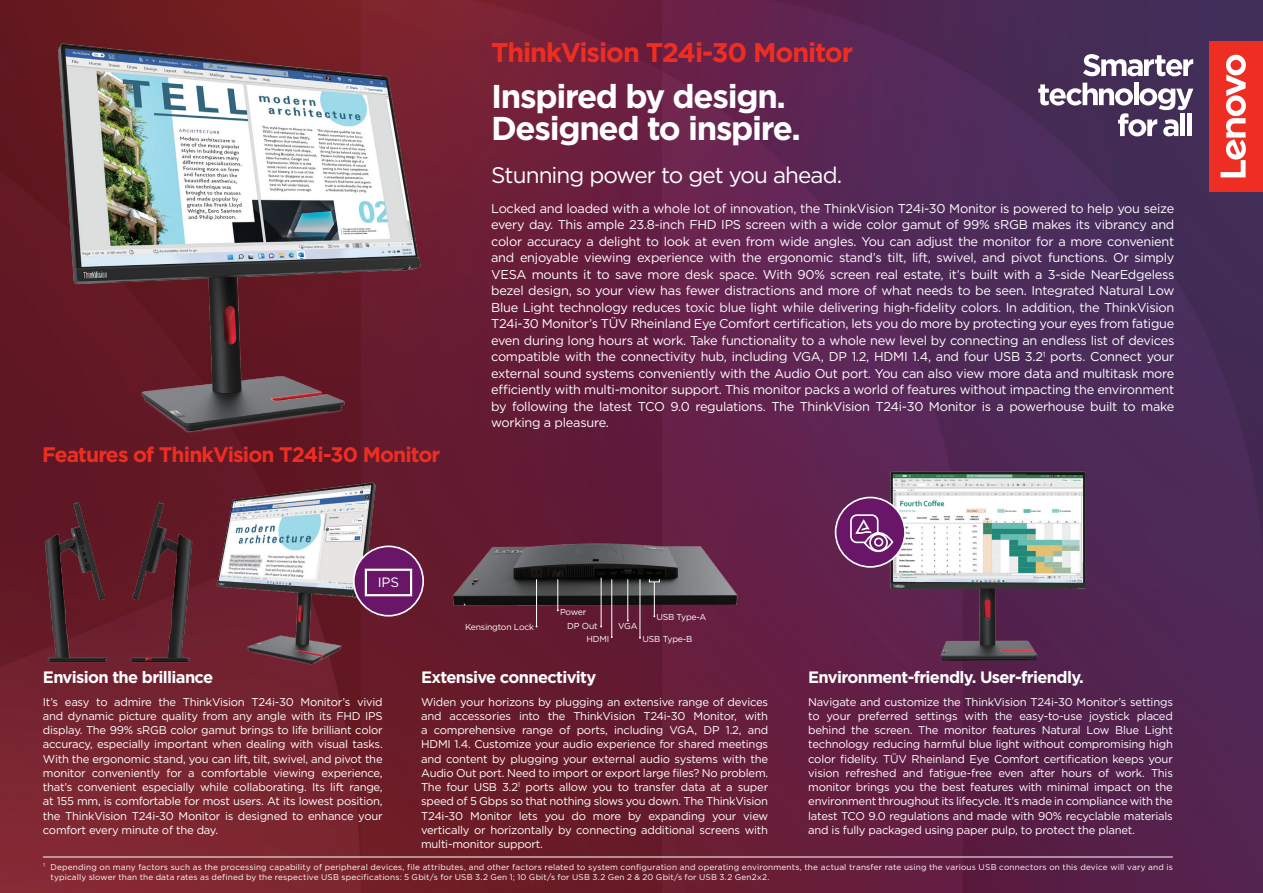
<style>
.page{position:relative;width:1263px;height:893px;background:#fff}
.page>*{position:absolute;margin:0;border:0;box-sizing:border-box;transform-origin:0 0}
.t1{font:700 33px/31.5px "Gotham";letter-spacing:-.04em;color:#fff}
.t2{font:700 27px "Gotham";letter-spacing:-.04em;color:#ee2e22}
.t3{font:22.5px "Gotham";letter-spacing:-.04em;color:#fff}
.t4{font:700 21px "Gotham";letter-spacing:-.04em;color:#ee2e22}
.t5{font:700 16.5px "Gotham";letter-spacing:-.04em;color:#fff}
.t6{font:13.5px "Gotham";color:#fff}
.t7{font:12.75px/16.5px "Gotham";letter-spacing:-.02em;color:#fff;text-align:justify}
.t8{font:11.25px/14.2px "Gotham";letter-spacing:-.02em;color:#fff;text-align:justify}
.t9{font:8.7px "Gotham";letter-spacing:-.02em;color:#fff}
.t10{font:8.25px/9.9px "Gotham";letter-spacing:.02em;color:#fff}
</style>
<div class="page">
<img style="left:0;top:0;width:1263px;height:893px">
<svg style="left:1083px;top:54px;width:110px;height:22px"></svg>
<svg style="left:1038px;top:83px;width:155px;height:53px"></svg>
<div style="left:1180px;top:114px;width:5px;height:22px;background:#fff"></div>
<div style="left:1187px;top:114px;width:5px;height:22px;background:#fff"></div>
<div style="left:1209px;top:41px;width:50px;height:150px;background:#ee2e22"></div>
<svg style="left:1220px;top:55px;width:26px;height:122px"></svg>
<div style="left:1256px;top:41px;width:7px;height:150px;background:#ee2e22"></div>
<img style="left:23px;top:25px;width:418px;height:427px">
<img style="left:804px;top:462px;width:373px;height:209px">
<img style="left:207px;top:474px;width:179px;height:199px">
<img style="left:37px;top:495px;width:79px;height:175px">
<img style="left:123px;top:495px;width:79px;height:175px">
<div style="left:354px;top:546px;width:69px;height:70px;background:#691668;border-radius:50%"></div>
<div style="left:353px;top:545px;width:71px;height:72px;border:2px solid #fff;border-radius:50%"></div>
<div style="left:365px;top:569px;width:47px;height:27px;border:2px solid #fff"></div>
<div style="left:835px;top:497px;width:70px;height:70px;background:#691668;border-radius:50%"></div>
<div style="left:835px;top:497px;width:71px;height:71px;border:2px solid #fff;border-radius:50%"></div>
<svg style="left:849px;top:514px;width:45px;height:48px"></svg>
<img style="left:445px;top:533px;width:299px;height:82px">
<hr style="left:536px;top:579px;width:1px;height:47px;background:#fff">
<hr style="left:557px;top:579px;width:1px;height:31px;background:#fff">
<hr style="left:601px;top:578px;width:1px;height:48px;background:#fff">
<hr style="left:611px;top:579px;width:1px;height:58px;background:#fff">
<hr style="left:627px;top:579px;width:1px;height:41px;background:#fff">
<hr style="left:640px;top:579px;width:1px;height:59px;background:#fff">
<hr style="left:654px;top:582px;width:1px;height:34px;background:#fff">
<svg style="left:649px;top:579px;width:11px;height:3px"></svg>
<hr style="left:43px;top:857px;width:1130px;height:1px;background:#fff">
<h2 class="t2" style="left:491px;top:35px;width:363px">ThinkVision T24i-30 Monitor</h2>
<h1 class="t1" style="left:491px;top:81px;width:311px">Inspired by design.<br>Designed to inspire.</h1>
<h3 class="t4" style="left:42px;top:441px;width:400px">Features of ThinkVision T24i-30 Monitor</h3>
<h3 class="t3" style="left:491px;top:161px;width:353px">Stunning power to get you ahead.</h3>
<p class="t7" style="left:491px;top:200px;width:685px">Locked and loaded with a whole lot of innovation, the ThinkVision T24i-30 Monitor is powered to help you seize every day. This ample 23.8-inch FHD IPS screen with a wide color gamut of 99% sRGB makes its vibrancy and color accuracy a delight to look at even from wide angles. You can adjust the monitor for a more convenient and enjoyable viewing experience with the ergonomic stand’s tilt, lift, swivel, and pivot functions. Or simply VESA mounts it to save more desk space. With 90% screen real estate, it’s built with a 3-side NearEdgeless bezel design, so your view has fewer distractions and more of what needs to be seen. Integrated Natural Low Blue Light technology reduces toxic blue light while delivering high-fidelity colors. In addition, the ThinkVision T24i-30 Monitor’s TÜV Rheinland Eye Comfort certification, lets you do more by protecting your eyes from fatigue even during long hours at work. Take functionality to a whole new level by connecting an endless list of devices compatible with the connectivity hub, including VGA, DP 1.2, HDMI 1.4, and four USB 3.2<sup>1</sup> ports. Connect your external sound systems conveniently with the Audio Out port. You can also view more data and multitask more efficiently with multi-monitor support. This monitor packs a world of features without impacting the environment by following the latest TCO 9.0 regulations. The ThinkVision T24i-30 Monitor is a powerhouse built to make working a pleasure.</p>
<p class="t6" style="left:378px;top:574px;width:23px">IPS</p>
<p class="t9" style="left:465px;top:621px;width:71px">Kensington Lock</p>
<p class="t9" style="left:560px;top:606px;width:28px">Power</p>
<p class="t9" style="left:567px;top:621px;width:32px">DP Out</p>
<p class="t9" style="left:618px;top:621px;width:21px">VGA</p>
<p class="t9" style="left:656px;top:611px;width:51px">USB Type-A</p>
<p class="t9" style="left:586px;top:633px;width:24px">HDMI</p>
<p class="t9" style="left:642px;top:633px;width:51px">USB Type-B</p>
<h3 class="t5" style="left:43px;top:666px;width:172px">Envision the brilliance</h3>
<p class="t8" style="left:43px;top:694px;width:341px">It’s easy to admire the ThinkVision T24i-30 Monitor’s vivid and dynamic picture quality from any angle with its FHD IPS display. The 99% sRGB color gamut brings to life brilliant color accuracy, especially important when dealing with visual tasks.<br>With the ergonomic stand, you can lift, tilt, swivel, and pivot the monitor conveniently for a comfortable viewing experience, that’s convenient especially while collaborating. Its lift range, at 155 mm, is comfortable for most users. At its lowest position, the ThinkVision T24i-30 Monitor is designed to enhance your comfort every minute of the day.</p>
<h3 class="t5" style="left:421px;top:666px;width:177px">Extensive connectivity</h3>
<p class="t8" style="left:421px;top:694px;width:349px">Widen your horizons by plugging an extensive range of devices and accessories into the ThinkVision T24i-30 Monitor, with a comprehensive range of ports, including VGA, DP 1.2, and HDMI 1.4. Customize your audio experience for shared meetings and content by plugging your external audio systems with the Audio Out port. Need to import or export large files? No problem.<br>The four USB 3.2<sup>1</sup> ports allow you to transfer data at a super speed of 5 Gbps so that nothing slows you down. The ThinkVision T24i-30 Monitor lets you do more by expanding your view vertically or horizontally by connecting additional screens with multi-monitor support.</p>
<h3 class="t5" style="left:808px;top:666px;width:277px">Environment-friendly. User-friendly.</h3>
<p class="t8" style="left:808px;top:694px;width:366px">Navigate and customize the ThinkVision T24i-30 Monitor’s settings to your preferred settings with the easy-to-use joystick placed behind the screen. The monitor features Natural Low Blue Light technology reducing harmful blue light without compromising high color fidelity. TÜV Rheinland Eye Comfort certification keeps your vision refreshed and fatigue-free even after hours of work. This monitor brings you the best features with minimal impact on the environment throughout its lifecycle. It’s made in compliance with the latest TCO 9.0 regulations and made with 90% recyclable materials and is fully packaged using paper pulp, to protect the planet.</p>
<p class="t10" style="left:50px;top:862px;width:1124px;text-indent:-7px">¹ Depending on many factors such as the processing capability of peripheral devices, file attributes, and other factors related to system configuration and operating environments, the actual transfer rate using the various USB connectors on this device will vary and is typically slower than the data rates as defined by the respective USB specifications: 5 Gbit/s for USB 3.2 Gen 1; 10 Gbit/s for USB 3.2 Gen 2 &amp; 20 Gbit/s for USB 3.2 Gen2x2.</p>
</div>
